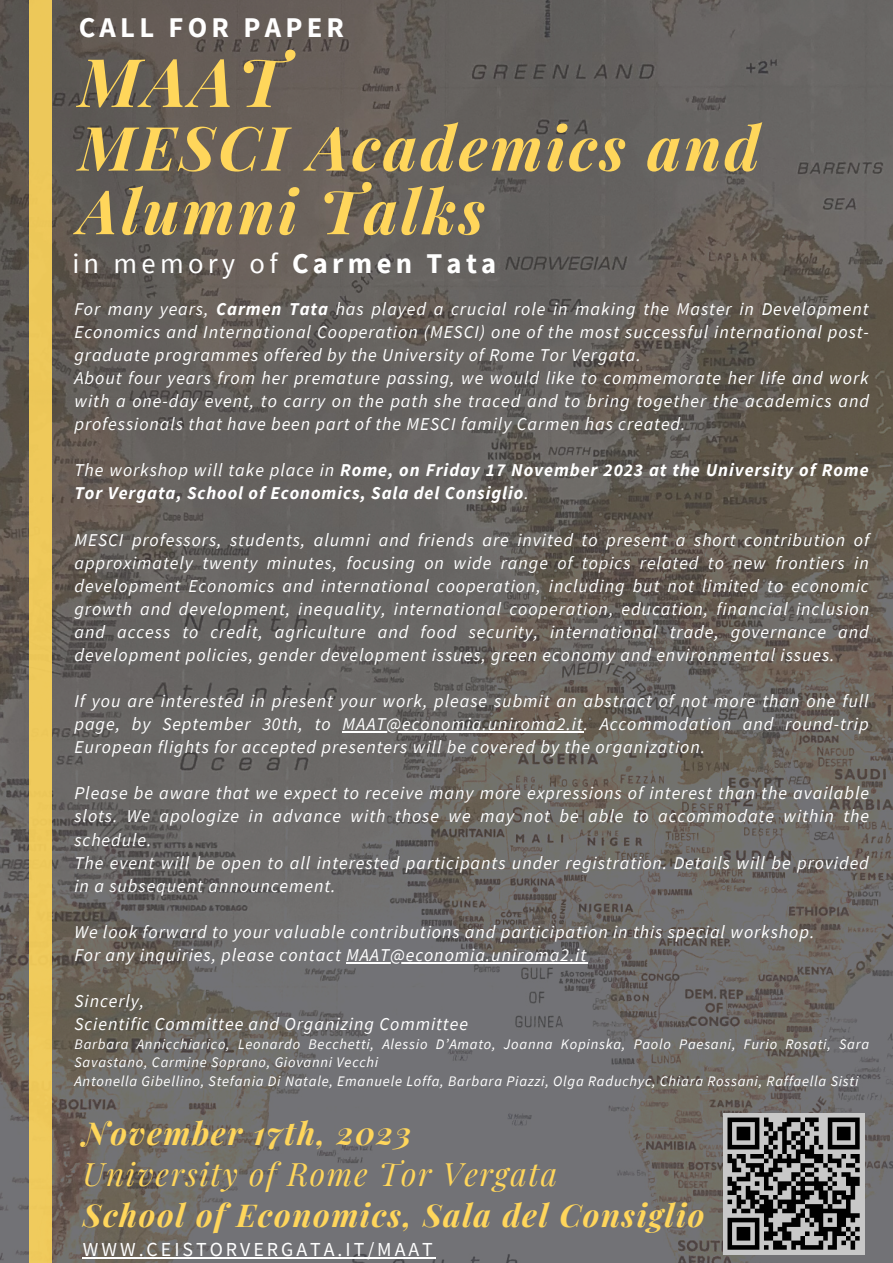
<style>
.page{position:relative;width:893px;height:1263px;background:#fff}
.page>*{position:absolute;margin:0;border:0;box-sizing:border-box;transform-origin:0 0}
.t1{font:italic 700 67.05px "Playfair Display";color:#ffd65b}
.t2{font:italic 700 61.05px/63.6px "Playfair Display";letter-spacing:.05em;color:#ffd65b}
.t3{font:italic 700 31.58px "Playfair Display";letter-spacing:.05em;color:#ffd65b}
.t4{font:italic 31.58px "Playfair Display";letter-spacing:.05em;color:#ffd65b}
.t5{font:28.58px "Source Sans Pro";letter-spacing:.15em;color:#fff}
.t6{font:700 28.58px "Source Sans Pro";letter-spacing:.15em;color:#fff}
.t7{font:19.88px "Source Sans Pro";letter-spacing:.15em;color:#fff}
.t8{font:italic 18.08px/23.1px "Source Sans Pro";letter-spacing:.05em;color:#fff;text-align:justify}
.t9{font:italic 700 18.08px/23.1px "Source Sans Pro";letter-spacing:.05em;color:#fff}
.t10{font:italic 14.55px/18.6px "Source Sans Pro";letter-spacing:.05em;color:#fff}
.s1{font-weight:700}
.s2{font-weight:400}
</style>
<div class="page">
<img style="left:0;top:0;width:893px;height:1263px">
<div style="left:29px;top:0;width:22px;height:1263px;background:#eec95a"></div>
<hr style="left:342px;top:731px;width:241px;height:2px;background:#fff">
<hr style="left:346px;top:962px;width:241px;height:2px;background:#fff">
<div style="left:723px;top:1113px;width:141px;height:141px;background:#c8c8c8"></div>
<svg style="left:727px;top:1117px;width:133px;height:133px"></svg>
<hr style="left:83px;top:1257px;width:353px;height:2px;background:#fff">
<p class="t6" style="left:79px;top:9px;width:267px">CALL FOR PAPER</p>
<p class="t1" style="left:79px;top:35px;width:206px">MAAT</p>
<p class="t2" style="left:79px;top:114px;width:682px">MESCI Academics and<br>Alumni Talks</p>
<p class="t5" style="left:72px;top:245px;width:425px">in memory of <span class="s1">Carmen Tata</span></p>
<p class="t8" style="left:74px;top:297px;width:796px">For many years, <span class="s1">Carmen Tata</span> has played a crucial role in making the Master in Development Economics and International Cooperation (MESCI) one of the most successful international post&shy;graduate programmes offered by the University of Rome Tor Vergata.</p>
<p class="t8" style="left:74px;top:366px;width:796px">About four years from her premature passing, we would like to commemorate her life and work with a one-day event, to carry on the path she traced and to bring together the academics and professionals that have been part of the MESCI family Carmen has created.</p>
<p class="t9" style="left:74px;top:458px;width:795px"><span class="s2">The workshop will take place in</span> Rome, on Friday 17 November 2023 at the University of Rome<br>Tor Vergata, School of Economics, Sala del Consiglio<span class="s2">.</span></p>
<p class="t8" style="left:74px;top:528px;width:796px">MESCI professors, students, alumni and friends are invited to present a short contribution of approximately twenty minutes, focusing on wide range of topics related to new frontiers in development Economics and international cooperation, including but not limited to economic growth and development, inequality, international cooperation, education, financial inclusion and access to credit, agriculture and food security, international trade, governance and development policies, gender development issues, green economy and environmental issues.</p>
<p class="t8" style="left:74px;top:689px;width:796px">If you are interested in present your work, please submit an abstract of not more than one full page, by September 30th, to MAAT@economia.uniroma2.it. Accommodation and round-trip European flights for accepted presenters will be covered by the organization.</p>
<p class="t8" style="left:74px;top:781px;width:796px">Please be aware that we expect to receive many more expressions of interest than the available slots. We apologize in advance with those we may not be able to accommodate within the schedule.</p>
<p class="t8" style="left:74px;top:851px;width:796px">The event will be open to all interested participants under registration. Details will be provided in a subsequent announcement.</p>
<p class="t8" style="left:74px;top:920px;width:741px">We look forward to your valuable contributions and participation in this special workshop.</p>
<p class="t8" style="left:74px;top:943px;width:513px">For any inquiries, please contact MAAT@economia.uniroma2.it</p>
<p class="t8" style="left:74px;top:989px;width:71px">Sincerly,</p>
<p class="t8" style="left:74px;top:1012px;width:395px">Scientific Committee and Organizing Committee</p>
<p class="t10" style="left:74px;top:1034px;width:796px">Barbara Annicchiarico, Leonardo Becchetti, Alessio D’Amato, Joanna Kopinska, Paolo Paesani, Furio Rosati, Sara<br>Savastano, Carmine Soprano, Giovanni Vecchi</p>
<p class="t10" style="left:74px;top:1071px;width:785px">Antonella Gibellino, Stefania Di Natale, Emanuele Loffa, Barbara Piazzi, Olga Raduchyc, Chiara Rossani, Raffaella Sisti</p>
<p class="t3" style="left:83px;top:1110px;width:330px">November 17th, 2023</p>
<p class="t4" style="left:83px;top:1151px;width:476px">University of Rome Tor Vergata</p>
<p class="t3" style="left:83px;top:1192px;width:623px">School of Economics, Sala del Consiglio</p>
<p class="t7" style="left:83px;top:1236px;width:351px">WWW.CEISTORVERGATA.IT/MAAT</p>
</div>
